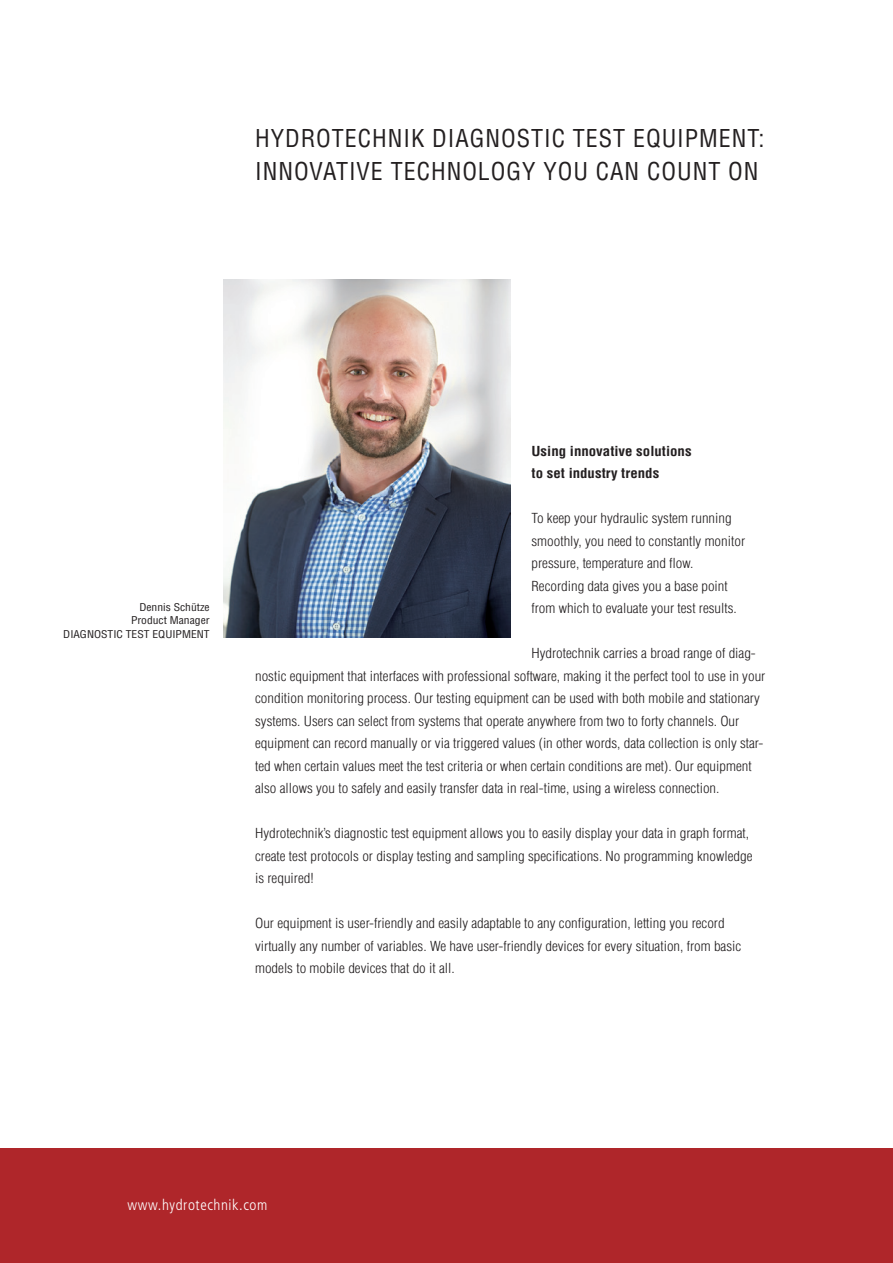
<style>
.page{position:relative;width:893px;height:1263px;background:#fff}
.page>*{position:absolute;margin:0;border:0;box-sizing:border-box;transform-origin:0 0}
.t1{font:condensed 24px/33px "Helvetica";letter-spacing:.04em;color:#231f20}
.t2{font:300 condensed 15px "Frutiger";letter-spacing:.04em;color:#fff}
.t3{font:300 condensed 13.5px/22.5px "Helvetica";color:#231f20;scale:1.1 1}
.t4{font:700 condensed 13.5px/22.5px "Helvetica";color:#231f20;scale:1.1 1}
.t5{font:condensed 10.5px/13.5px "Helvetica";color:#231f20;text-align:right;scale:1.1 1}
</style>
<div class="page">
<div style="left:0;top:1148px;width:893px;height:115px;background:#af262a"></div>
<img style="left:224px;top:280px;width:286px;height:358px">
<h1 class="t1" style="left:255px;top:121px;width:511px">HYDROTECHNIK DIAGNOSTIC TEST EQUIPMENT:<br>INNOVATIVE TECHNOLOGY YOU CAN COUNT ON</h1>
<p class="t5" style="left:63px;top:600px;width:135px">Dennis Schütze<br>Product Manager<br>DIAGNOSTIC TEST EQUIPMENT</p>
<p class="t4" style="left:531px;top:440px;width:147px">Using innovative solutions to set industry trends</p>
<p class="t3" style="left:531px;top:507px;width:196px">To keep your hydraulic system running smoothly, you need to constantly monitor pressure, temperature and flow.<br>Recording data gives you a base point from which to evaluate your test results.</p>
<p class="t3" style="left:255px;top:642px;width:465px;text-indent:276px">Hydrotechnik carries a broad range of diag&shy;nostic equipment that interfaces with professional software, making it the perfect tool to use in your condition monitoring process. Our testing equipment can be used with both mobile and stationary systems. Users can select from systems that operate anywhere from two to forty channels. Our equipment can record manually or via triggered values (in other words, data collection is only star&shy;ted when certain values meet the test criteria or when certain conditions are met). Our equipment also allows you to safely and easily transfer data in real-time, using a wireless connection.</p>
<p class="t3" style="left:255px;top:822px;width:454px">Hydrotechnik’s diagnostic test equipment allows you to easily display your data in graph format, create test protocols or display testing and sampling specifications. No programming knowledge is required!</p>
<p class="t3" style="left:255px;top:912px;width:443px">Our equipment is user-friendly and easily adaptable to any configuration, letting you record virtually any number of variables. We have user-friendly devices for every situation, from basic models to mobile devices that do it all.</p>
<p class="t2" style="left:128px;top:1197px;width:141px">www.hydrotechnik.com</p>
</div>
